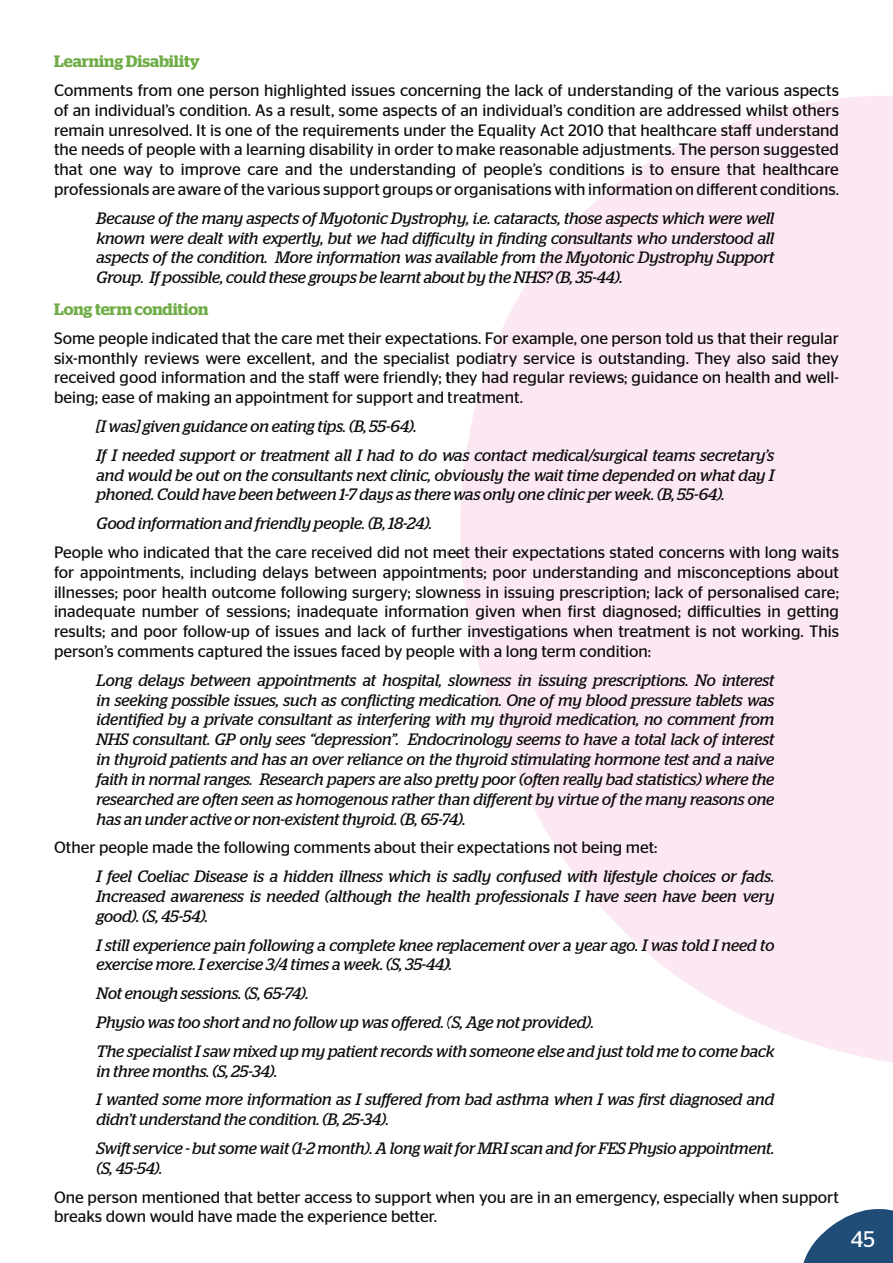
<style>
.page{position:relative;width:893px;height:1263px;background:#fff}
.page>*{position:absolute;margin:0;border:0;box-sizing:border-box;transform-origin:0 0}
.t1{font:22.5px "Stag Sans";color:#fff}
.t2{font:italic 16.5px/19.8px "Stag";color:#0d0d0d}
.t3{font:16.5px/19.8px "Stag Sans";color:#0d0d0d;text-align:justify}
.Heading_6{font:600 16.5px "Stag";color:#70ad47}
</style>
<div class="page">
<svg style="left:803px;top:1209px;width:90px;height:54px"></svg>
<svg style="left:460px;top:96px;width:433px;height:967px;fill:#fce8f2"></svg>
<p class="Heading_6" style="left:54px;top:52px;width:147px">Learning Disability</p>
<p class="t3" style="left:54px;top:80px;width:786px">Comments from one person highlighted issues concerning the lack of understanding of the various aspects of an individual’s condition. As a result, some aspects of an individual’s condition are addressed whilst others remain unresolved. It is one of the requirements under the Equality Act 2010 that healthcare staff understand the needs of people with a learning disability in order to make reasonable adjustments. The person suggested that one way to improve care and the understanding of people’s conditions is to ensure that healthcare professionals are aware of the various support groups or organisations with information on different conditions.</p>
<p class="t2" style="left:97px;top:208px;width:679px;text-align:justify">Because of the many aspects of Myotonic Dystrophy, i.e. cataracts, those aspects which were well known were dealt with expertly, but we had difficulty in finding consultants who understood all aspects of the condition. More information was available from the Myotonic Dystrophy Support Group. If possible, could these groups be learnt about by the NHS? (B, 35-44).</p>
<p class="Heading_6" style="left:54px;top:300px;width:156px">Long term condition</p>
<p class="t3" style="left:54px;top:328px;width:786px">Some people indicated that the care met their expectations. For example, one person told us that their regular six-monthly reviews were excellent, and the specialist podiatry service is outstanding. They also said they received good information and the staff were friendly; they had regular reviews; guidance on health and well&shy;being; ease of making an appointment for support and treatment.</p>
<p class="t2" style="left:97px;top:412px;width:679px;line-height:28.8px">[I was] given guidance on eating tips. (B, 55-64).<br>If I needed support or treatment all I had to do was contact medical/surgical teams secretary’s</p>
<p class="t2" style="left:97px;top:465px;width:679px">and would be out on the consultants next clinic, obviously the wait time depended on what day I phoned. Could have been between 1-7 days as there was only one clinic per week. (B, 55-64).</p>
<p class="t2" style="left:97px;top:513px;width:337px">Good information and friendly people. (B, 18-24).</p>
<p class="t3" style="left:54px;top:542px;width:786px">People who indicated that the care received did not meet their expectations stated concerns with long waits for appointments, including delays between appointments; poor understanding and misconceptions about illnesses; poor health outcome following surgery; slowness in issuing prescription; lack of personalised care; inadequate number of sessions; inadequate information given when first diagnosed; difficulties in getting results; and poor follow-up of issues and lack of further investigations when treatment is not working. This person’s comments captured the issues faced by people with a long term condition:</p>
<p class="t2" style="left:97px;top:670px;width:679px;text-align:justify">Long delays between appointments at hospital, slowness in issuing prescriptions. No interest in seeking possible issues, such as conflicting medication. One of my blood pressure tablets was identified by a private consultant as interfering with my thyroid medication, no comment from NHS consultant. GP only sees “depression”. Endocrinology seems to have a total lack of interest in thyroid patients and has an over reliance on the thyroid stimulating hormone test and a naive faith in normal ranges. Research papers are also pretty poor (often really bad statistics) where the researched are often seen as homogenous rather than different by virtue of the many reasons one has an under active or non-existent thyroid. (B, 65-74).</p>
<p class="t3" style="left:54px;top:837px;width:605px">Other people made the following comments about their expectations not being met:</p>
<p class="t2" style="left:97px;top:866px;width:679px;text-align:justify">I feel Coeliac Disease is a hidden illness which is sadly confused with lifestyle choices or fads.<br>Increased awareness is needed (although the health professionals I have seen have been very good). (S, 45-54).</p>
<p class="t2" style="left:97px;top:935px;width:679px">I still experience pain following a complete knee replacement over a year ago. I was told I need to exercise more. I exercise 3/4 times a week. (S, 35-44).</p>
<p class="t2" style="left:97px;top:979px;width:679px;line-height:28.8px">Not enough sessions. (S, 65-74).<br>Physio was too short and no follow up was offered. (S, Age not provided).<br>The specialist I saw mixed up my patient records with someone else and just told me to come back</p>
<p class="t2" style="left:97px;top:1056px;width:679px;line-height:28.8px">in three months. (S, 25-34).<br>I wanted some more information as I suffered from bad asthma when I was first diagnosed and</p>
<p class="t2" style="left:97px;top:1105px;width:679px;line-height:28.8px">didn’t understand the condition. (B, 25-34).<br>Swift service - but some wait (1-2 month). A long wait for MRI scan and for FES Physio appointment.</p>
<p class="t2" style="left:97px;top:1158px;width:67px">(S, 45-54).</p>
<p class="t3" style="left:54px;top:1187px;width:787px">One person mentioned that better access to support when you are in an emergency, especially when support breaks down would have made the experience better.</p>
<h1 class="t1" style="left:851px;top:1226px;width:26px">45</h1>
</div>
